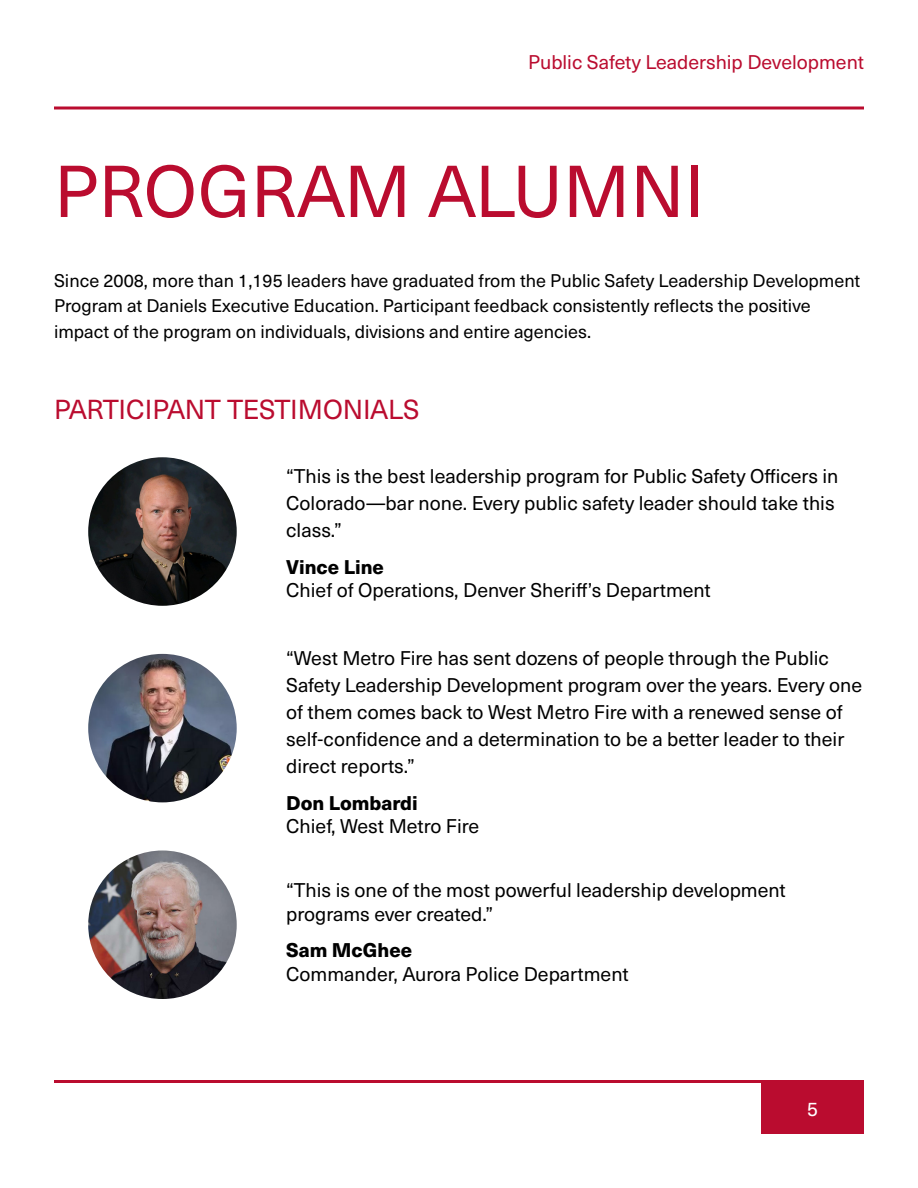
<style>
.page{position:relative;width:918px;height:1188px;background:#fff}
.page>*{position:absolute;margin:0;border:0;box-sizing:border-box;transform-origin:0 0}
.t1{font:72px "Neue Haas Unica W1 G";color:#ba0c2f}
.t2{font:27px "Neue Haas Unica W1 G";letter-spacing:-.02em;color:#ba0c2f}
.t3{font:19.5px/27px "Neue Haas Unica W1 G";color:#000}
.t4{font:19.5px "Neue Haas Unica W1 G";color:#ba0c2f}
.t5{font:800 19.5px "Neue Haas Unica W1 G";color:#000}
.t6{font:19.5px "Neue Haas Unica W1 G";color:#fff}
.t7{font:18px/25.5px "Neue Haas Unica W1 G";color:#000}
</style>
<div class="page">
<svg style="left:54px;top:106px;width:810px;height:4px;background:#cb4862"></svg>
<hr style="left:54px;top:1080px;width:810px;height:3px;background:#ba0c2f">
<div style="left:761px;top:1083px;width:103px;height:51px;background:#ba0c2f"></div>
<img style="left:88px;top:457px;width:149px;height:149px;border-radius:74px">
<img style="left:88px;top:850px;width:149px;height:149px;border-radius:74px">
<img style="left:88px;top:654px;width:149px;height:148px;border-radius:74px">
<p class="t4" style="left:528px;top:48px;width:337px">Public Safety Leadership Development</p>
<p class="t1" style="left:54px;top:138px;width:652px">PROGRAM ALUMNI</p>
<p class="t7" style="left:54px;top:267px;width:808px">Since 2008, more than 1,195 leaders have graduated from the Public Safety Leadership Development<br>Program at Daniels Executive Education. Participant feedback consistently reflects the positive impact of the program on individuals, divisions and entire agencies.</p>
<p class="t2" style="left:54px;top:389px;width:367px">PARTICIPANT TESTIMONIALS</p>
<p class="t3" style="left:286px;top:462px;width:554px">“This is the best leadership program for Public Safety Officers in<br>Colorado—bar none. Every public safety leader should take this class.”</p>
<p class="t5" style="left:286px;top:552px;width:99px">Vince Line</p>
<p class="t3" style="left:286px;top:576px;width:426px">Chief of Operations, Denver Sheriff’s Department</p>
<p class="t3" style="left:286px;top:644px;width:578px">“West Metro Fire has sent dozens of people through the Public Safety Leadership Development program over the years. Every one of them comes back to West Metro Fire with a renewed sense of self-confidence and a determination to be a better leader to their direct reports.”</p>
<p class="t5" style="left:286px;top:788px;width:133px">Don Lombardi</p>
<p class="t3" style="left:286px;top:812px;width:195px">Chief, West Metro Fire</p>
<p class="t3" style="left:286px;top:878px;width:501px;line-height:23.4px">“This is one of the most powerful leadership development programs ever created.”</p>
<p class="t5" style="left:286px;top:935px;width:128px">Sam McGhee</p>
<p class="t3" style="left:286px;top:959px;width:344px">Commander, Aurora Police Department</p>
<p class="t6" style="left:807px;top:1095px;width:12px">5</p>
</div>
